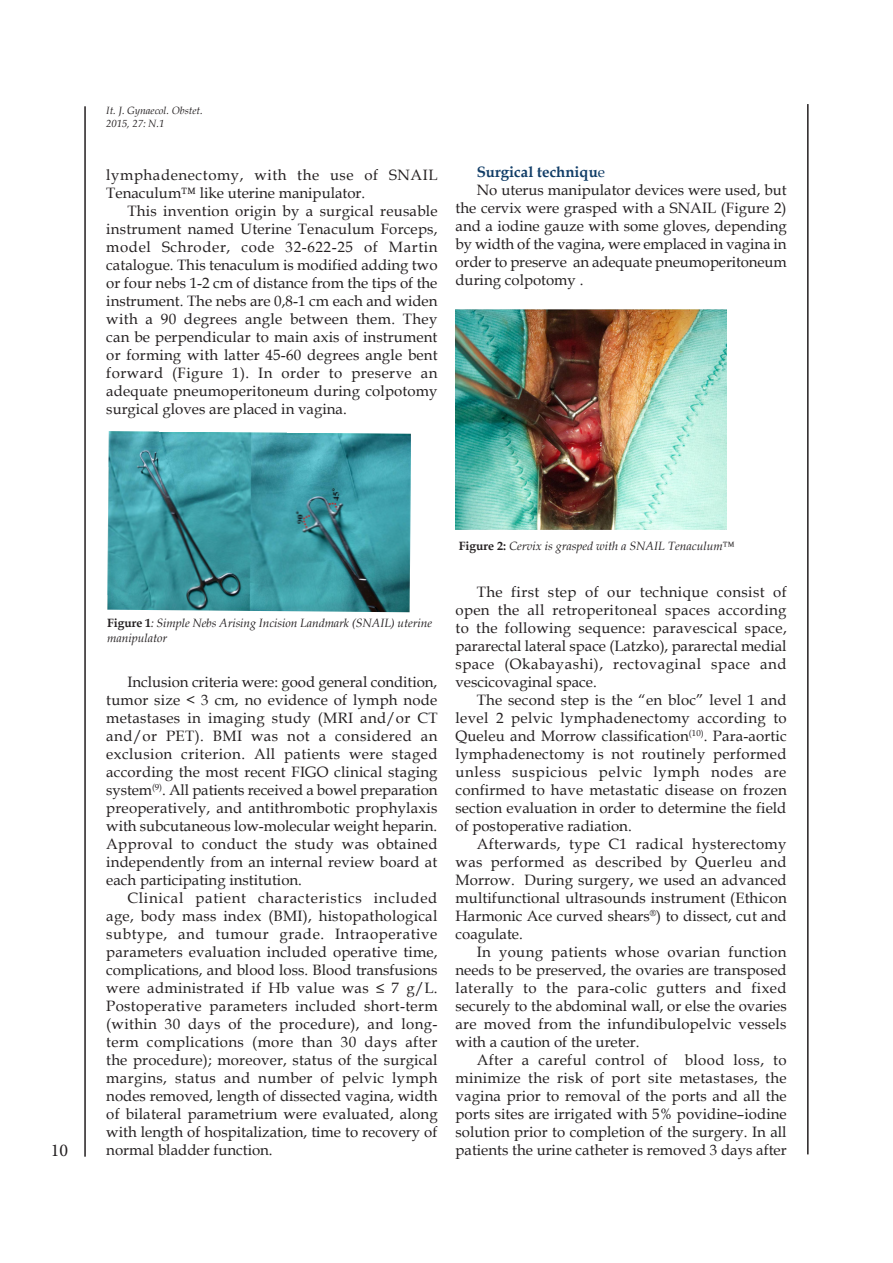
<style>
.page{position:relative;width:893px;height:1263px;background:#fff}
.page>*{position:absolute;margin:0;border:0;box-sizing:border-box;transform-origin:0 0}
.t1{font:18px "Minion Pro";color:#231f20}
.TESTO{font:15px/18px "Book Antiqua";color:#231f20;text-align:justify}
.TESTO-2{font:700 15px "Book Antiqua";color:#113d67}
.DIDASCALIA{font:italic 12px/14.4px "Book Antiqua";letter-spacing:-.005em;color:#231f20}
.testo_Tabelle{font:italic 12px "Book Antiqua";color:#231f20}
.t2{font:italic 10.5px/12.6px "Book Antiqua";color:#231f20}
.s1{font-weight:400}
.s2{font-weight:700;font-style:normal}
</style>
<div class="page">
<hr style="left:84px;top:106px;width:2px;height:1051px;background:#231f20">
<hr style="left:807px;top:104px;width:2px;height:1050px;background:#231f20">
<img style="left:107px;top:431px;width:304px;height:181px">
<img style="left:455px;top:310px;width:272px;height:220px">
<p class="t2" style="left:106px;top:104px;width:98px">It. J. Gynaecol. Obstet.<br>2015, 27: N.1</p>
<p class="TESTO" style="left:106px;top:165px;width:333px">lymphadenectomy, with the use of SNAIL<br>Tenaculum™ like uterine manipulator.</p>
<p class="TESTO" style="left:106px;top:201px;width:333px;text-indent:21px">This invention origin by a surgical reusable instrument named Uterine Tenaculum Forceps, model Schroder, code 32-622-25 of Martin catalogue. This tenaculum is modified adding two or four nebs 1-2 cm of distance from the tips of the instrument. The nebs are 0,8-1 cm each and widen with a 90 degrees angle between them. They can be perpendicular to main axis of instrument or forming with latter 45-60 degrees angle bent forward (Figure 1). In order to preserve an adequate pneumoperitoneum during colpotomy surgical gloves are placed in vagina.</p>
<p class="TESTO-2" style="left:477px;top:162px;width:130px">Surgical techniqu<span class="s1">e</span></p>
<p class="TESTO" style="left:455px;top:181px;width:333px;text-indent:21px">No uterus manipulator devices were used, but the cervix were grasped with a SNAIL (Figure 2) and a iodine gauze with some gloves, depending by width of the vagina, were emplaced in vagina in order to preserve an adequate pneumoperitoneum during colpotomy .</p>
<p class="t1" style="left:51px;top:1139px;width:19px">10</p>
<p class="DIDASCALIA" style="left:107px;top:616px;width:326px"><span class="s2">Figure 1</span>: Simple Nebs Arising Incision Landmark (SNAIL) uterine manipulator</p>
<p class="TESTO" style="left:106px;top:672px;width:333px;text-indent:21px">Inclusion criteria were: good general condition, tumor size &lt; 3 cm, no evidence of lymph node metastases in imaging study (MRI and/or CT and/or PET). BMI was not a considered an exclusion criterion. All patients were staged according the most recent FIGO clinical staging system<sup>(9)</sup>. All patients received a bowel preparation preoperatively, and antithrombotic prophylaxis with subcutaneous low-molecular weight heparin.<br>Approval to conduct the study was obtained independently from an internal review board at each participating institution.</p>
<p class="TESTO" style="left:106px;top:888px;width:333px;text-indent:21px">Clinical patient characteristics included age, body mass index (BMI), histopathological subtype, and tumour grade. Intraoperative parameters evaluation included operative time, complications, and blood loss. Blood transfusions were administrated if Hb value was ≤ 7 g/L.<br>Postoperative parameters included short-term (within 30 days of the procedure), and long&shy;term complications (more than 30 days after the procedure); moreover, status of the surgical margins, status and number of pelvic lymph nodes removed, length of dissected vagina, width of bilateral parametrium were evaluated, along with length of hospitalization, time to recovery of normal bladder function.</p>
<p class="testo_Tabelle" style="left:459px;top:537px;width:277px"><span class="s2">Figure 2:</span> Cervix is grasped with a SNAIL Tenaculum™</p>
<p class="TESTO" style="left:455px;top:582px;width:333px;text-indent:21px">The first step of our technique consist of open the all retroperitoneal spaces according to the following sequence: paravescical space, pararectal lateral space (Latzko), pararectal medial space (Okabayashi), rectovaginal space and vescicovaginal space.</p>
<p class="TESTO" style="left:455px;top:690px;width:333px;text-indent:21px">The second step is the “en bloc” level 1 and level 2 pelvic lymphadenectomy according to Queleu and Morrow classification<sup>(10)</sup>. Para-aortic lymphadenectomy is not routinely performed unless suspicious pelvic lymph nodes are confirmed to have metastatic disease on frozen section evaluation in order to determine the field of postoperative radiation.</p>
<p class="TESTO" style="left:455px;top:834px;width:333px;text-indent:21px">Afterwards, type C1 radical hysterectomy was performed as described by Querleu and Morrow. During surgery, we used an advanced multifunctional ultrasounds instrument (Ethicon Harmonic Ace curved shears<sup>®</sup>) to dissect, cut and coagulate.</p>
<p class="TESTO" style="left:455px;top:942px;width:333px;text-indent:21px">In young patients whose ovarian function needs to be preserved, the ovaries are transposed laterally to the para-colic gutters and fixed securely to the abdominal wall, or else the ovaries are moved from the infundibulopelvic vessels with a caution of the ureter.</p>
<p class="TESTO" style="left:455px;top:1050px;width:333px;text-indent:21px">After a careful control of blood loss, to minimize the risk of port site metastases, the vagina prior to removal of the ports and all the ports sites are irrigated with 5% povidine–iodine solution prior to completion of the surgery. In all patients the urine catheter is removed 3 days after</p>
</div>
